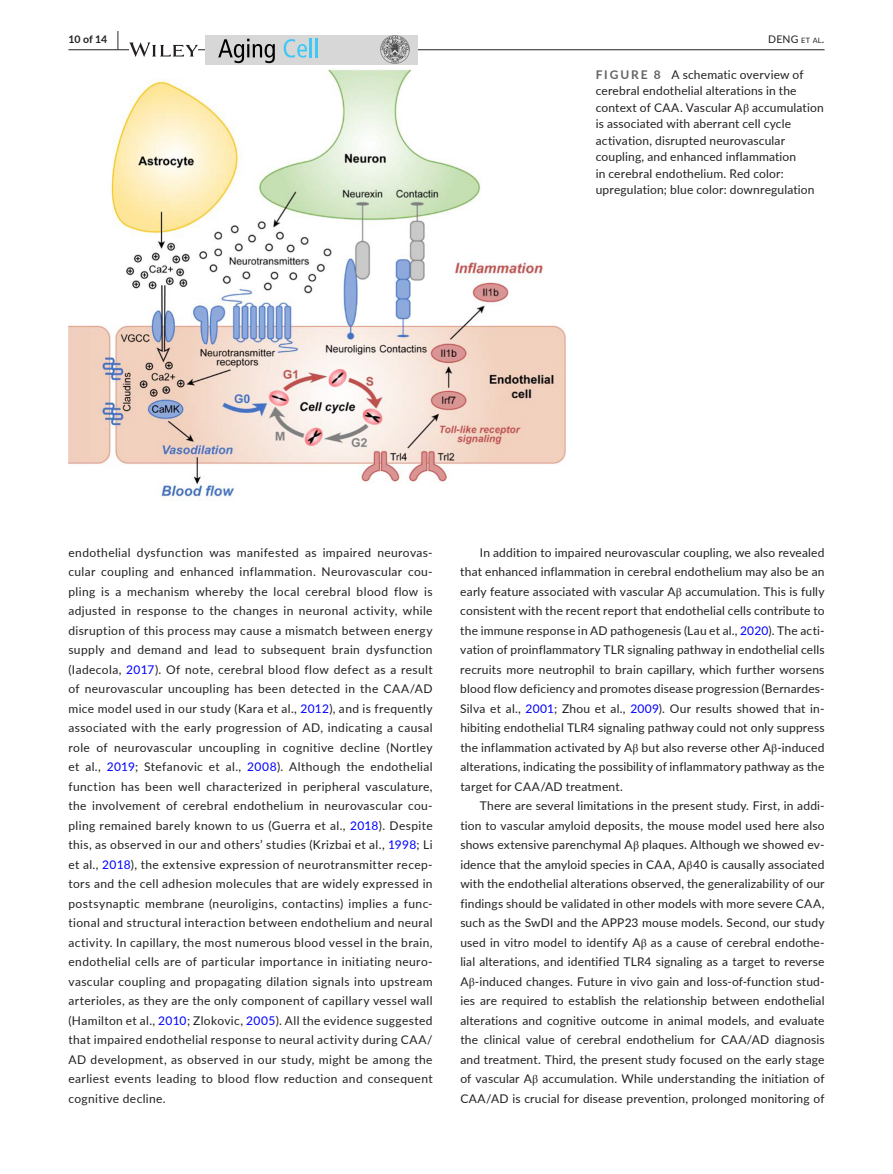
<style>
.page{position:relative;width:893px;height:1174px;background:#fff}
.page>*{position:absolute;margin:0;border:0;box-sizing:border-box;transform-origin:0 0}
.t1{font:12px/19.5px "Lato";letter-spacing:.015em;color:#231f20;text-align:justify}
.t2{font:10.5px "Lato";color:#231f20}
.t3{font:700 10.5px "Lato";color:#231f20}
.s1{font-size:19.5px}
.s2{font-size:7.35px}
.s3{font-weight:700;color:#636366}
.s4{font-family:"STIX"}
.s5{color:#00f}
</style>
<div class="page">
<hr style="left:68px;top:49px;width:756px;height:1px;background:#231f20">
<svg style="left:129px;top:42px;width:69px;height:15px"></svg>
<div style="left:206px;top:35px;width:212px;height:29px;background:#d7d7d7"></div>
<svg style="left:218px;top:39px;width:57px;height:24px"></svg>
<svg style="left:284px;top:38px;width:28px;height:20px"></svg>
<hr style="left:315px;top:38px;width:3px;height:19px;background:#40c8f4">
<img style="left:381px;top:35px;width:29px;height:29px">
<img style="left:68px;top:69px;width:498px;height:431px">
<p class="t3" style="left:68px;top:31px;width:52px">10 of 14 <span class="s1">|</span></p>
<p class="t2" style="left:768px;top:31px;width:58px">DENG <span class="s2">et al</span>.</p>
<p class="t1" style="left:596px;top:66px;width:230px;line-height:16.5px;text-align:left"><span class="s3">FIGURE 8</span> A schematic overview of cerebral endothelial alterations in the context of CAA. Vascular A<span class="s4">β</span> accumulation is associated with aberrant cell cycle activation, disrupted neurovascular coupling, and enhanced inflammation<br>in cerebral endothelium. Red color: upregulation; blue color: downregulation</p>
<p class="t1" style="left:68px;top:542px;width:366px">endothelial dysfunction was manifested as impaired neurovas&shy;cular coupling and enhanced inflammation. Neurovascular cou&shy;pling is a mechanism whereby the local cerebral blood flow is adjusted in response to the changes in neuronal activity, while disruption of this process may cause a mismatch between energy supply and demand and lead to subsequent brain dysfunction (Iadecola, <span class="s5">2017</span>). Of note, cerebral blood flow defect as a result of neurovascular uncoupling has been detected in the CAA/AD mice model used in our study (Kara et al., <span class="s5">2012</span>), and is frequently associated with the early progression of AD, indicating a causal role of neurovascular uncoupling in cognitive decline (Nortley et al., <span class="s5">2019</span>; Stefanovic et al., <span class="s5">2008</span>). Although the endothelial function has been well characterized in peripheral vasculature, the involvement of cerebral endothelium in neurovascular cou&shy;pling remained barely known to us (Guerra et al., <span class="s5">2018</span>). Despite this, as observed in our and others’ studies (Krizbai et al., <span class="s5">1998</span>; Li et al., <span class="s5">2018</span>), the extensive expression of neurotransmitter recep&shy;tors and the cell adhesion molecules that are widely expressed in postsynaptic membrane (neuroligins, contactins) implies a func&shy;tional and structural interaction between endothelium and neural activity. In capillary, the most numerous blood vessel in the brain, endothelial cells are of particular importance in initiating neuro&shy;vascular coupling and propagating dilation signals into upstream arterioles, as they are the only component of capillary vessel wall (Hamilton et al., <span class="s5">2010</span>; Zlokovic, <span class="s5">2005</span>). All the evidence suggested that impaired endothelial response to neural activity during CAA/ AD development, as observed in our study, might be among the earliest events leading to blood flow reduction and consequent cognitive decline.</p>
<p class="t1" style="left:460px;top:542px;width:366px;text-indent:20px">In addition to impaired neurovascular coupling, we also revealed that enhanced inflammation in cerebral endothelium may also be an early feature associated with vascular A<span class="s4">β</span> accumulation. This is fully consistent with the recent report that endothelial cells contribute to the immune response in AD pathogenesis (Lau et al., <span class="s5">2020</span>). The acti&shy;vation of proinflammatory TLR signaling pathway in endothelial cells recruits more neutrophil to brain capillary, which further worsens blood flow deficiency and promotes disease progression (Bernardes-Silva et al., <span class="s5">2001</span>; Zhou et al., <span class="s5">2009</span>). Our results showed that in&shy;hibiting endothelial TLR4 signaling pathway could not only suppress the inflammation activated by A<span class="s4">β</span> but also reverse other A<span class="s4">β</span>-induced alterations, indicating the possibility of inflammatory pathway as the target for CAA/AD treatment.</p>
<p class="t1" style="left:460px;top:795px;width:366px;text-indent:20px">There are several limitations in the present study. First, in addi&shy;tion to vascular amyloid deposits, the mouse model used here also shows extensive parenchymal A<span class="s4">β</span> plaques. Although we showed ev&shy;idence that the amyloid species in CAA, A<span class="s4">β</span>40 is causally associated with the endothelial alterations observed, the generalizability of our findings should be validated in other models with more severe CAA, such as the SwDI and the APP23 mouse models. Second, our study used in vitro model to identify A<span class="s4">β</span> as a cause of cerebral endothe&shy;lial alterations, and identified TLR4 signaling as a target to reverse A<span class="s4">β</span>-induced changes. Future in vivo gain and loss-of-function stud&shy;ies are required to establish the relationship between endothelial alterations and cognitive outcome in animal models, and evaluate the clinical value of cerebral endothelium for CAA/AD diagnosis and treatment. Third, the present study focused on the early stage of vascular A<span class="s4">β</span> accumulation. While understanding the initiation of CAA/AD is crucial for disease prevention, prolonged monitoring of</p>
</div>
